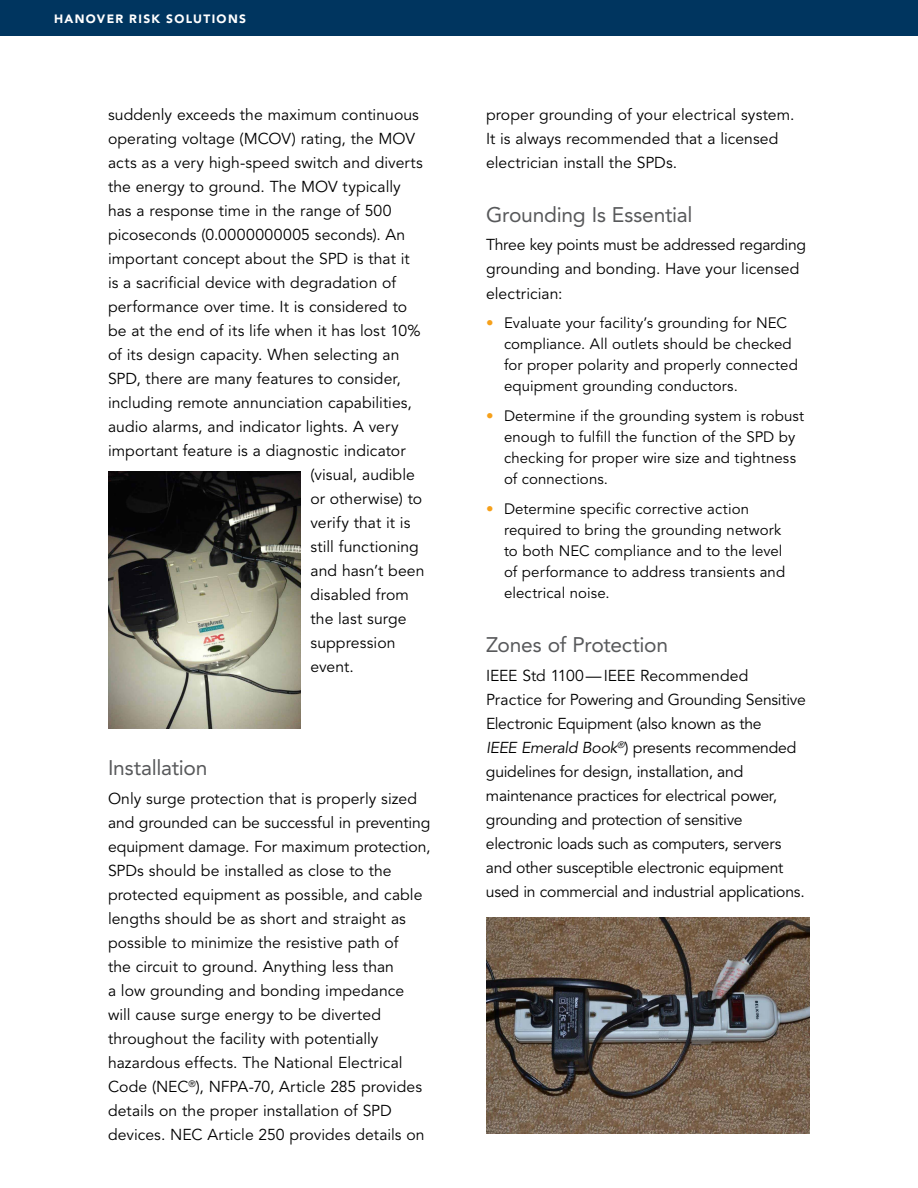
<style>
.page{position:relative;width:918px;height:1188px;background:#fff}
.page>*{position:absolute;margin:0;border:0;box-sizing:border-box;transform-origin:0 0}
.t1{font:21px "Avenir";letter-spacing:-.015em;color:#58595b}
.t2{font:15.75px/24px "Avenir";color:#000}
.t3{font:15px/21px "Avenir";letter-spacing:.005em;color:#000}
.t4{font:900 12px "Avenir";letter-spacing:.115em;color:#fff}
.s1{color:#f6a01a}
.s2{font-style:italic}
</style>
<div class="page">
<div style="left:0;top:0;width:918px;height:36px;background:#00355f"></div>
<img style="left:108px;top:471px;width:192px;height:257px">
<img style="left:486px;top:918px;width:324px;height:216px">
<p class="t4" style="left:54px;top:11px;width:194px">HANOVER RISK SOLUTIONS</p>
<p class="t2" style="left:108px;top:103px;width:312px">suddenly exceeds the maximum continuous</p>
<p class="t2" style="left:108px;top:127px;width:309px">operating voltage (MCOV) rating, the MOV</p>
<p class="t2" style="left:108px;top:151px;width:316px">acts as a very high-speed switch and diverts</p>
<p class="t2" style="left:108px;top:175px;width:294px">the energy to ground. The MOV typically</p>
<p class="t2" style="left:108px;top:199px;width:285px">has a response time in the range of 500</p>
<p class="t2" style="left:108px;top:223px;width:299px">picoseconds (0.0000000005 seconds). An</p>
<p class="t2" style="left:108px;top:247px;width:303px">important concept about the SPD is that it</p>
<p class="t2" style="left:108px;top:271px;width:290px">is a sacrificial device with degradation of</p>
<p class="t2" style="left:108px;top:295px;width:301px">performance over time. It is considered to</p>
<p class="t2" style="left:108px;top:319px;width:314px">be at the end of its life when it has lost 10%</p>
<p class="t2" style="left:108px;top:343px;width:293px">of its design capacity. When selecting an</p>
<p class="t2" style="left:108px;top:367px;width:295px">SPD, there are many features to consider,</p>
<p class="t2" style="left:108px;top:391px;width:305px">including remote annunciation capabilities,</p>
<p class="t2" style="left:108px;top:415px;width:292px">audio alarms, and indicator lights. A very</p>
<p class="t2" style="left:108px;top:439px;width:299px">important feature is a diagnostic indicator</p>
<p class="t2" style="left:310px;top:463px;width:106px">(visual, audible</p>
<p class="t2" style="left:310px;top:487px;width:113px">or otherwise) to</p>
<p class="t2" style="left:310px;top:511px;width:101px">verify that it is</p>
<p class="t2" style="left:310px;top:535px;width:110px">still functioning</p>
<p class="t2" style="left:310px;top:559px;width:116px">and hasn’t been</p>
<p class="t2" style="left:310px;top:583px;width:100px">disabled from</p>
<p class="t2" style="left:310px;top:607px;width:98px">the last surge</p>
<p class="t2" style="left:310px;top:631px;width:87px">suppression</p>
<p class="t2" style="left:310px;top:655px;width:45px">event.</p>
<h1 class="t1" style="left:108px;top:756px;width:101px">Installation</h1>
<p class="t2" style="left:108px;top:787px;width:324px">Only surge protection that is properly sized and grounded can be successful in preventing equipment damage. For maximum protection, SPDs should be installed as close to the protected equipment as possible, and cable lengths should be as short and straight as possible to minimize the resistive path of<br>the circuit to ground. Anything less than<br>a low grounding and bonding impedance will cause surge energy to be diverted throughout the facility with potentially hazardous effects. The National Electrical Code (NEC<sup>®</sup>), NFPA-70, Article 285 provides details on the proper installation of SPD devices. NEC Article 250 provides details on</p>
<p class="t2" style="left:486px;top:103px;width:310px">proper grounding of your electrical system.<br>It is always recommended that a licensed electrician install the SPDs.</p>
<h1 class="t1" style="left:486px;top:203px;width:208px">Grounding Is Essential</h1>
<p class="t2" style="left:486px;top:234px;width:322px">Three key points must be addressed regarding grounding and bonding. Have your licensed electrician:</p>
<p class="t3" style="left:504px;top:313px;width:295px;text-indent:-18px"><span class="s1">•</span> Evaluate your facility’s grounding for NEC compliance. All outlets should be checked for proper polarity and properly connected equipment grounding conductors.</p>
<p class="t3" style="left:504px;top:406px;width:302px;text-indent:-18px"><span class="s1">•</span> Determine if the grounding system is robust enough to fulfill the function of the SPD by checking for proper wire size and tightness of connections.</p>
<p class="t3" style="left:504px;top:499px;width:283px;text-indent:-18px"><span class="s1">•</span> Determine specific corrective action required to bring the grounding network to both NEC compliance and to the level of performance to address transients and electrical noise.</p>
<h1 class="t1" style="left:486px;top:633px;width:184px">Zones of Protection</h1>
<p class="t2" style="left:486px;top:664px;width:321px">IEEE Std 1100—IEEE Recommended Practice for Powering and Grounding Sensitive Electronic Equipment (also known as the<br><span class="s2">IEEE Emerald Book</span><sup>®</sup>) presents recommended guidelines for design, installation, and maintenance practices for electrical power, grounding and protection of sensitive electronic loads such as computers, servers and other susceptible electronic equipment used in commercial and industrial applications.</p>
</div>
